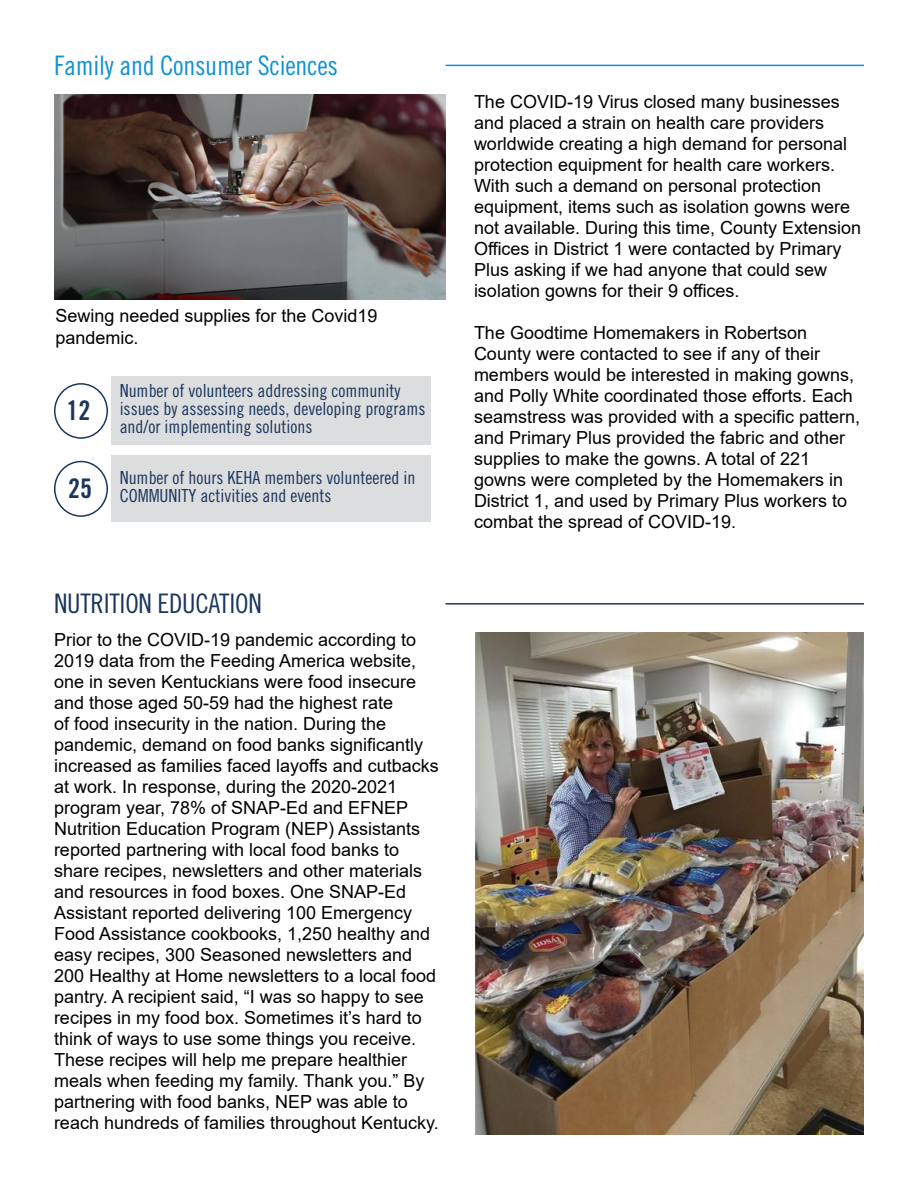
<style>
.page{position:relative;width:918px;height:1188px;background:#fff}
.page>*{position:absolute;margin:0;border:0;box-sizing:border-box;transform-origin:0 0}
.t1{font:27px "Trade Gothic LT Pro Bd Cn 20";color:#1b365d}
.t2{font:26.85px "Trade Gothic LT Pro Cn 18";letter-spacing:-.01em;color:#1192d1}
.t3{font:26.85px "Trade Gothic LT Pro Cn 18";letter-spacing:-.01em;color:#1b365d}
.t4{font:18px/21px "Arial";color:#000}
.t5{font:18px/18px "Trade Gothic LT Pro Cn 18";color:#1b365d}
</style>
<div class="page">
<hr style="left:446px;top:65px;width:418px;height:1px;background:#1192d1">
<hr style="left:446px;top:603px;width:418px;height:2px;background:#1b365d">
<div style="left:112px;top:377px;width:319px;height:68px;background:#dcddde"></div>
<div style="left:54px;top:383px;width:54px;height:56px;border:2px solid #1b365d;border-radius:50%"></div>
<div style="left:54px;top:461px;width:54px;height:56px;border:2px solid #1b365d;border-radius:50%"></div>
<div style="left:112px;top:455px;width:319px;height:67px;background:#dcddde"></div>
<img style="left:54px;top:94px;width:392px;height:206px">
<img style="left:474px;top:633px;width:390px;height:501px">
<h2 class="t2" style="left:54px;top:49px;width:286px">Family and Consumer Sciences</h2>
<p class="t4" style="left:56px;top:305px;width:324px;line-height:21.6px">Sewing needed supplies for the Covid19 pandemic.</p>
<p class="t5" style="left:120px;top:381px;width:307px">Number of volunteers addressing community issues by assessing needs, developing programs and/or implementing solutions</p>
<h1 class="t1" style="left:66px;top:394px;width:25px">12</h1>
<h1 class="t1" style="left:68px;top:472px;width:25px">25</h1>
<p class="t5" style="left:120px;top:468px;width:297px">Number of hours KEHA members volunteered in<br>COMMUNITY activities and events</p>
<h2 class="t3" style="left:54px;top:588px;width:209px">NUTRITION EDUCATION</h2>
<p class="t4" style="left:54px;top:629px;width:386px">Prior to the COVID-19 pandemic according to 2019 data from the Feeding America website, one in seven Kentuckians were food insecure and those aged 50-59 had the highest rate<br>of food insecurity in the nation. During the pandemic, demand on food banks significantly increased as families faced layoffs and cutbacks at work. In response, during the 2020-2021 program year, 78% of SNAP-Ed and EFNEP Nutrition Education Program (NEP) Assistants reported partnering with local food banks to share recipes, newsletters and other materials and resources in food boxes. One SNAP-Ed Assistant reported delivering 100 Emergency Food Assistance cookbooks, 1,250 healthy and easy recipes, 300 Seasoned newsletters and 200 Healthy at Home newsletters to a local food pantry. A recipient said, “I was so happy to see recipes in my food box. Sometimes it’s hard to think of ways to use some things you receive.<br>These recipes will help me prepare healthier meals when feeding my family. Thank you.” By partnering with food banks, NEP was able to reach hundreds of families throughout Kentucky.</p>
<p class="t4" style="left:474px;top:91px;width:389px">The COVID-19 Virus closed many businesses and placed a strain on health care providers worldwide creating a high demand for personal protection equipment for health care workers.<br>With such a demand on personal protection equipment, items such as isolation gowns were not available. During this time, County Extension Offices in District 1 were contacted by Primary Plus asking if we had anyone that could sew isolation gowns for their 9 offices.</p>
<p class="t4" style="left:474px;top:322px;width:388px">The Goodtime Homemakers in Robertson County were contacted to see if any of their members would be interested in making gowns, and Polly White coordinated those efforts. Each seamstress was provided with a specific pattern, and Primary Plus provided the fabric and other supplies to make the gowns. A total of 221 gowns were completed by the Homemakers in District 1, and used by Primary Plus workers to combat the spread of COVID-19.</p>
</div>
